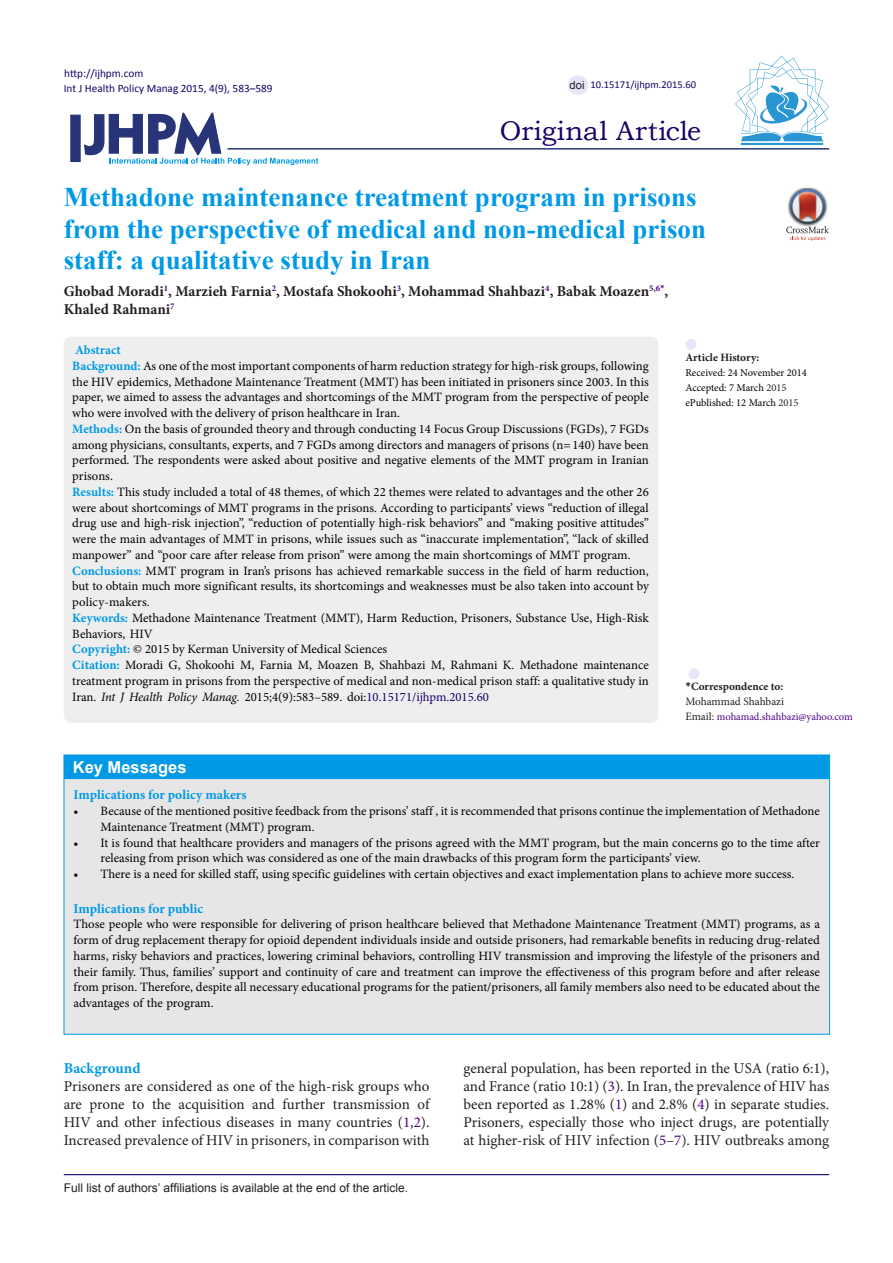
<style>
.page{position:relative;width:893px;height:1263px;background:#fff}
.page>*{position:absolute;margin:0;border:0;box-sizing:border-box;transform-origin:0 0}
.Default{font:700 27px/31.5px "Times New Roman";color:#0099e5}
.t1{font:27px "Bookman Old Style";letter-spacing:.01em;color:#190066}
.t2{font:700 16.5px "Arial";color:#fff}
.t3{font:15px/18px "Minion Pro";color:#231f20;text-align:justify}
.Default-2{font:700 15px/18px "Minion Pro";color:#231f20}
.t4{font:700 15px "Minion Pro";color:#0099e5}
.t5{font:700 13.5px "Minion Pro";letter-spacing:-.005em;color:#0099e5}
.Default-3{font:12.75px/15.8px "Minion Pro";color:#000;text-align:justify}
.Default-4{font:700 12.75px "Minion Pro";color:#0099e5}
.t6{font:12px "Arial";color:#231f20}
.t7{font:11.25px "Calibri";color:#190066}
.t8{font:700 11.25px "Minion Pro";color:#231f20}
.t9{font:11.25px "Minion Pro";letter-spacing:-.005em;color:#231f20}
.t10{font:11.25px "Arial";color:#231f20}
.t11{font:10.5px "Minion Pro";color:#000}
.t12{font:10.5px "Minion Pro";letter-spacing:-.005em;color:#4b0082}
.t13{font:10.5px "Calibri";color:#190066}
.s1{font-weight:700;color:#0099e5}
.s2{font-style:italic}
.s3{color:#190066}
.s4{color:#231f20}
.s5{font-family:"Calibri"}
.s6{font-size:11.25px;color:#231f20}
.s7{color:#4b0082}
</style>
<div class="page">
<svg style="left:84px;top:112px;width:234px;height:53px"></svg>
<div style="left:70px;top:115px;width:11px;height:47px;background:#273578;border:1px solid #273578"></div>
<hr style="left:227px;top:148px;width:602px;height:2px;background:#273578">
<div style="left:64px;top:337px;width:595px;height:386px;background:#eee;border-radius:8px"></div>
<div style="left:688px;top:668px;width:11px;height:11px;background:#e6e6fa;border-radius:50%"></div>
<div style="left:685px;top:339px;width:11px;height:11px;background:#e6e6fa;border-radius:50%"></div>
<hr style="left:64px;top:1174px;width:765px;height:1px;background:#190066">
<hr style="left:741px;top:143px;width:82px;height:2px;background:#2995d2">
<svg style="left:735px;top:56px;width:94px;height:85px"></svg>
<div style="left:568px;top:75px;width:20px;height:20px;background:#e6e6fa;border-radius:50%"></div>
<img style="left:798px;top:188px;width:18px;height:1px">
<svg style="left:786px;top:189px;width:43px;height:52px"></svg>
<div style="left:64px;top:755px;width:766px;height:279px;background:#e6e6e6"></div>
<div style="left:64px;top:755px;width:766px;height:24px;background:#0099e5"></div>
<p class="t7" style="left:64px;top:66px;width:81px">http://ijhpm.com</p>
<p class="t7" style="left:64px;top:81px;width:210px">Int J Health Policy Manag 2015, 4(9), 583–589</p>
<p class="t10" style="left:570px;top:77px;width:17px">doi</p>
<p class="t13" style="left:590px;top:78px;width:107px">10.15171/ijhpm.2015.60</p>
<p class="t1" style="left:500px;top:113px;width:203px">Original Article</p>
<p class="Default" style="left:64px;top:181px;width:644px">Methadone maintenance treatment program in prisons from the perspective of medical and non-medical prison staff: a qualitative study in Iran</p>
<p class="Default-2" style="left:64px;top:282px;width:606px">Ghobad Moradi<sup>1</sup>, Marzieh Farnia<sup>2</sup>, Mostafa Shokoohi<sup>3</sup>, Mohammad Shahbazi<sup>4</sup>, Babak Moazen<sup>5</sup><sup>,</sup><sup>6</sup><sup>*</sup>,<br>Khaled Rahmani<sup>7</sup></p>
<p class="Default-4" style="left:75px;top:341px;width:47px">Abstract</p>
<p class="Default-3" style="left:72px;top:358px;width:578px"><span class="s1">Background:</span> As one of the most important components of harm reduction strategy for high-risk groups, following the HIV epidemics, Methadone Maintenance Treatment (MMT) has been initiated in prisoners since 2003. In this paper, we aimed to assess the advantages and shortcomings of the MMT program from the perspective of people who were involved with the delivery of prison healthcare in Iran.</p>
<p class="Default-3" style="left:72px;top:421px;width:578px"><span class="s1">Methods:</span> On the basis of grounded theory and through conducting 14 Focus Group Discussions (FGDs), 7 FGDs among physicians, consultants, experts, and 7 FGDs among directors and managers of prisons (n=140) have been performed. The respondents were asked about positive and negative elements of the MMT program in Iranian prisons.</p>
<p class="Default-3" style="left:72px;top:484px;width:578px"><span class="s1">Results:</span> This study included a total of 48 themes, of which 22 themes were related to advantages and the other 26 were about shortcomings of MMT programs in the prisons. According to participants’ views “reduction of illegal drug use and high-risk injection”, “reduction of potentially high-risk behaviors” and “making positive attitudes” were the main advantages of MMT in prisons, while issues such as “inaccurate implementation”, “lack of skilled manpower” and “poor care after release from prison” were among the main shortcomings of MMT program.</p>
<p class="Default-3" style="left:72px;top:563px;width:578px"><span class="s1">Conclusions:</span> MMT program in Iran’s prisons has achieved remarkable success in the field of harm reduction, but to obtain much more significant results, its shortcomings and weaknesses must be also taken into account by policy-makers.</p>
<p class="Default-3" style="left:72px;top:610px;width:578px"><span class="s1">Keywords:</span> Methadone Maintenance Treatment (MMT), Harm Reduction, Prisoners, Substance Use, High-Risk<br>Behaviors, HIV</p>
<p class="Default-3" style="left:72px;top:641px;width:316px"><span class="s1">Copyright:</span> © 2015 by Kerman University of Medical Sciences</p>
<p class="Default-3" style="left:72px;top:657px;width:578px"><span class="s1">Citation:</span> Moradi G, Shokoohi M, Farnia M, Moazen B, Shahbazi M, Rahmani K. Methadone maintenance treatment program in prisons from the perspective of medical and non-medical prison staff: a qualitative study in Iran. <span class="s2">Int J Health Policy Manag.</span> 2015;4(9):583–589. doi:<span class="s3">10.15171/ijhpm.2015.60</span></p>
<p class="t8" style="left:685px;top:349px;width:76px">Article History:</p>
<p class="t11" style="left:685px;top:365px;width:123px">Received: 24 November 2014</p>
<p class="t11" style="left:685px;top:380px;width:103px">Accepted: 7 March <span class="s4">2015</span></p>
<p class="t11" style="left:685px;top:395px;width:115px">ePublished: 12 March <span class="s4">2015</span></p>
<p class="t8" style="left:685px;top:679px;width:99px"><span class="s5">*</span>Correspondence to:</p>
<p class="t9" style="left:685px;top:694px;width:100px">Mohammad Shahbazi</p>
<p class="t12" style="left:685px;top:710px;width:169px"><span class="s6">Email:</span> mohamad.shahbazi@yahoo.com</p>
<p class="t2" style="left:73px;top:756px;width:115px">Key Messages</p>
<p class="t5" style="left:74px;top:785px;width:175px">Implications for policy makers</p>
<p class="Default-3" style="left:101px;top:803px;width:721px;text-indent:-27px">• Because of the mentioned positive feedback from the prisons’ staff , it is recommended that prisons continue the implementation of Methadone<br>Maintenance Treatment (MMT) program.</p>
<p class="Default-3" style="left:101px;top:835px;width:721px;text-indent:-27px">• It is found that healthcare providers and managers of the prisons agreed with the MMT program, but the main concerns go to the time after releasing from prison which was considered as one of the main drawbacks of this program form the participants’ view.</p>
<p class="Default-3" style="left:74px;top:866px;width:722px">• There is a need for skilled staff, using specific guidelines with certain objectives and exact implementation plans to achieve more success.</p>
<p class="t5" style="left:74px;top:899px;width:131px">Implications for public</p>
<p class="Default-3" style="left:74px;top:916px;width:748px">Those people who were responsible for delivering of prison healthcare believed that Methadone Maintenance Treatment (MMT) programs, as a form of drug replacement therapy for opioid dependent individuals inside and outside prisoners, had remarkable benefits in reducing drug-related harms, risky behaviors and practices, lowering criminal behaviors, controlling HIV transmission and improving the lifestyle of the prisoners and their family. Thus, families’ support and continuity of care and treatment can improve the effectiveness of this program before and after release from prison. Therefore, despite all necessary educational programs for the patient/prisoners, all family members also need to be educated about the advantages of the program.</p>
<p class="t4" style="left:64px;top:1057px;width:78px">Background</p>
<p class="t3" style="left:64px;top:1077px;width:367px">Prisoners are considered as one of the high-risk groups who are prone to the acquisition and further transmission of HIV and other infectious diseases in many countries (<span class="s7">1</span>,<span class="s7">2</span>).<br>Increased prevalence of HIV in prisoners, in comparison with</p>
<p class="t6" style="left:64px;top:1180px;width:346px">Full list of authors’ affiliations is available at the end of the article.</p>
<p class="t3" style="left:463px;top:1059px;width:367px">general population, has been reported in the USA (ratio 6:1), and France (ratio 10:1) (<span class="s7">3</span>). In Iran, the prevalence of HIV has been reported as 1.28% (<span class="s7">1</span>) and 2.8% (<span class="s7">4</span>) in separate studies.<br>Prisoners, especially those who inject drugs, are potentially at higher-risk of HIV infection (<span class="s7">5</span>–<span class="s7">7</span>). HIV outbreaks among</p>
</div>
